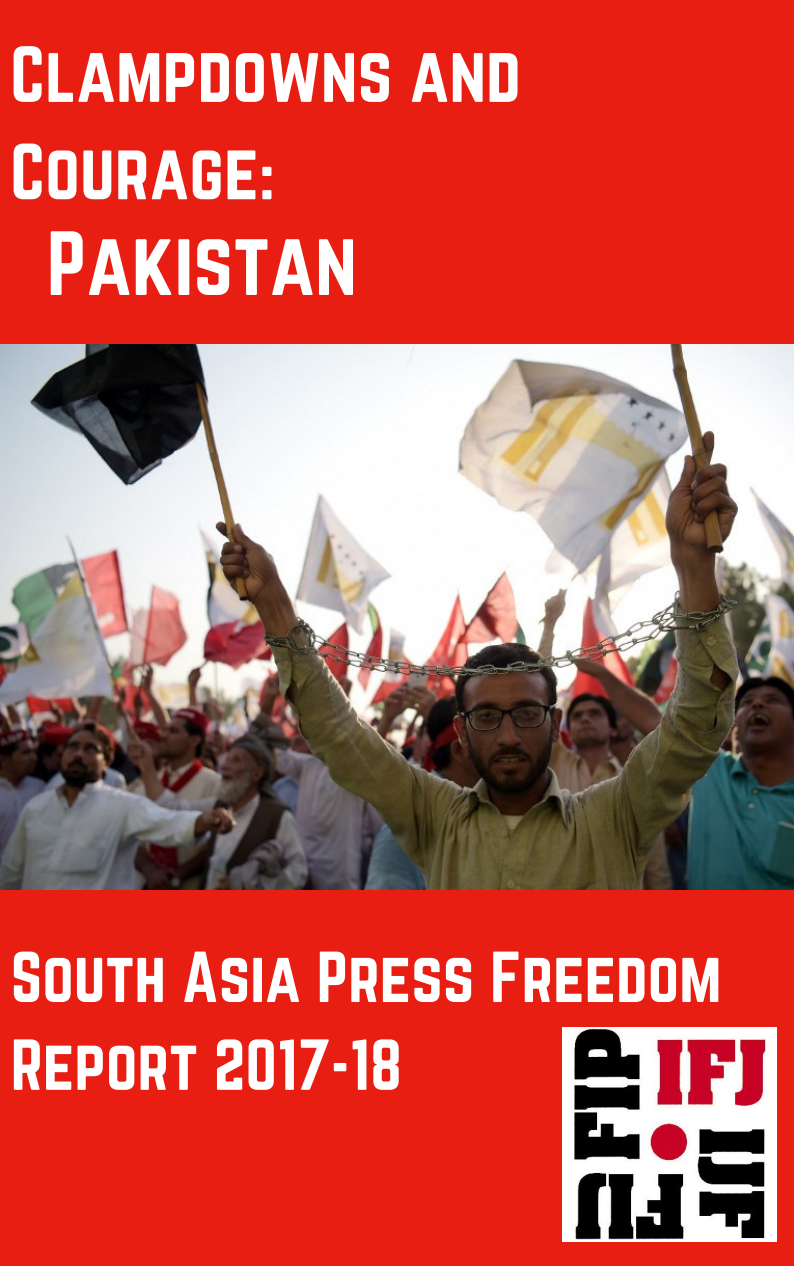
<style>
.page{position:relative;width:794px;height:1266px;background:#fff}
.page>*{position:absolute;margin:0;border:0;box-sizing:border-box;transform-origin:0 0}
.t1{font:79.65px "Norwester";color:#fff}
.t2{font:69.68px/97.4px "Norwester";color:#fff}
.t3{font:63.07px/87.8px "Norwester";color:#fff}
</style>
<div class="page">
<div style="left:0;top:0;width:793px;height:433px;background:#e91e13"></div>
<div style="left:1px;top:823px;width:792px;height:443px;background:#e91e13"></div>
<img style="left:562px;top:1028px;width:214px;height:213px">
<img style="left:0;top:344px;width:793px;height:545px">
<p class="t2" style="left:10px;top:29px;width:512px">Clampdowns and<br>Courage:</p>
<p class="t1" style="left:47px;top:225px;width:311px">Pakistan</p>
<p class="t3" style="left:11px;top:936px;width:711px">South Asia Press Freedom<br>Report 2017-18</p>
</div>
